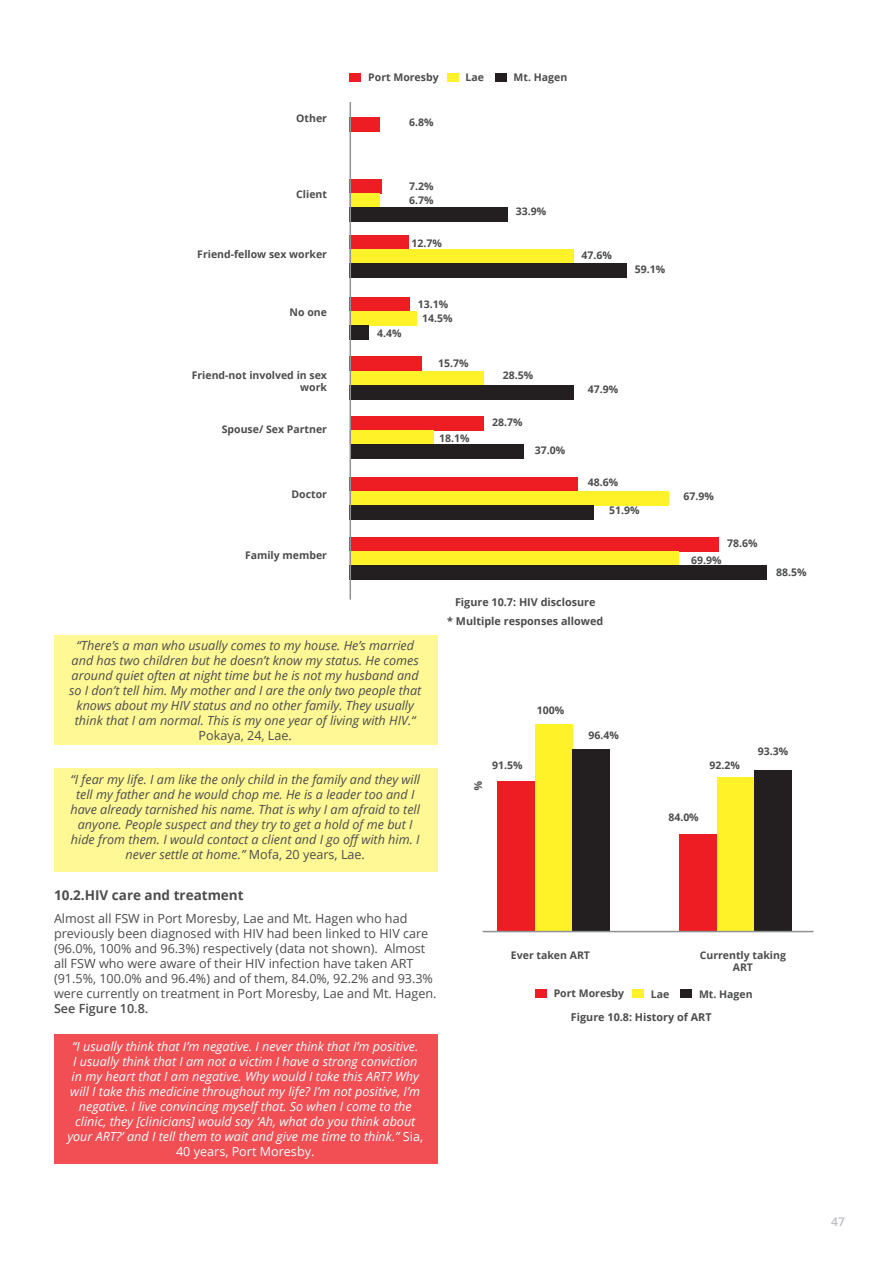
<style>
.page{position:relative;width:893px;height:1263px;background:#fff}
.page>*{position:absolute;margin:0;border:0;box-sizing:border-box;transform-origin:0 0}
.t1{font:700 13.5px "Open Sans";color:#4b4c4d}
.t2{font:italic 12.6px/15px "Open Sans";color:#4b4c4d;text-align:center}
.t3{font:italic 12.6px/15px "Open Sans";color:#fff;text-align:center}
.t4{font:12.6px/15px "Open Sans";color:#4b4c4d}
.t5{font:600 12.6px "Open Sans";color:#4b4c4d}
.t6{font:600 12px "Open Sans";color:#bcbdc0}
.t7{font:700 10.8px/18.9px "Open Sans";color:#4b4c4d;text-align:center}
.t8{font:700 10.5px/12px "Open Sans";color:#4b4c4d;text-align:center}
.s1{font-style:normal}
</style>
<div class="page">
<div style="left:54px;top:1035px;width:384px;height:129px;background:#f14f54"></div>
<div style="left:54px;top:768px;width:384px;height:104px;background:#fff894"></div>
<div style="left:54px;top:636px;width:384px;height:109px;background:#fff894"></div>
<div style="left:350px;top:118px;width:30px;height:14px;background:#ee1d23"></div>
<div style="left:350px;top:179px;width:32px;height:14px;background:#ee1d23"></div>
<div style="left:350px;top:236px;width:59px;height:14px;background:#ee1d23"></div>
<div style="left:350px;top:297px;width:60px;height:14px;background:#ee1d23"></div>
<div style="left:350px;top:357px;width:72px;height:14px;background:#ee1d23"></div>
<div style="left:350px;top:416px;width:133px;height:15px;background:#ee1d23"></div>
<div style="left:350px;top:477px;width:228px;height:14px;background:#ee1d23"></div>
<div style="left:350px;top:538px;width:369px;height:14px;background:#ee1d23"></div>
<div style="left:350px;top:193px;width:30px;height:15px;background:#fff229"></div>
<div style="left:350px;top:250px;width:224px;height:14px;background:#fff229"></div>
<div style="left:350px;top:311px;width:67px;height:15px;background:#fff229"></div>
<div style="left:350px;top:371px;width:133px;height:14px;background:#fff229"></div>
<div style="left:350px;top:431px;width:84px;height:14px;background:#fff229"></div>
<div style="left:350px;top:491px;width:319px;height:14px;background:#fff229"></div>
<div style="left:350px;top:552px;width:329px;height:14px;background:#fff229"></div>
<div style="left:350px;top:208px;width:158px;height:14px;background:#231f20"></div>
<div style="left:350px;top:264px;width:277px;height:14px;background:#231f20"></div>
<div style="left:350px;top:326px;width:19px;height:14px;background:#231f20"></div>
<div style="left:350px;top:385px;width:224px;height:14px;background:#231f20"></div>
<div style="left:350px;top:445px;width:173px;height:14px;background:#231f20"></div>
<div style="left:350px;top:505px;width:244px;height:14px;background:#231f20"></div>
<div style="left:350px;top:566px;width:417px;height:14px;background:#231f20"></div>
<hr style="left:350px;top:102px;width:1px;height:498px;background:#8f9194">
<div style="left:497px;top:781px;width:38px;height:150px;background:#ee1d23"></div>
<div style="left:679px;top:834px;width:38px;height:97px;background:#ee1d23"></div>
<div style="left:535px;top:725px;width:38px;height:206px;background:#fff229"></div>
<div style="left:717px;top:777px;width:37px;height:154px;background:#fff229"></div>
<div style="left:573px;top:749px;width:37px;height:182px;background:#231f20"></div>
<div style="left:754px;top:770px;width:38px;height:161px;background:#231f20"></div>
<hr style="left:483px;top:931px;width:330px;height:1px;background:#8f9194">
<div style="left:350px;top:73px;width:11px;height:8px;background:#ee1d23"></div>
<div style="left:447px;top:73px;width:11px;height:9px;background:#fff229"></div>
<div style="left:495px;top:73px;width:11px;height:9px;background:#231f20"></div>
<div style="left:535px;top:989px;width:11px;height:9px;background:#ee1d23"></div>
<div style="left:633px;top:990px;width:11px;height:8px;background:#fff229"></div>
<div style="left:680px;top:990px;width:12px;height:8px;background:#231f20"></div>
<p class="t8" style="left:368px;top:70px;width:72px">Port Moresby</p>
<p class="t8" style="left:466px;top:71px;width:20px">Lae</p>
<p class="t8" style="left:514px;top:71px;width:55px">Mt. Hagen</p>
<p class="t8" style="left:296px;top:112px;width:32px">Other</p>
<p class="t8" style="left:409px;top:116px;width:26px">6.8%</p>
<p class="t8" style="left:296px;top:188px;width:32px">Client</p>
<p class="t8" style="left:409px;top:179px;width:26px;line-height:13.8px;text-align:left">7.2%<br>6.7%</p>
<p class="t8" style="left:516px;top:205px;width:32px">33.9%</p>
<p class="t8" style="left:411px;top:237px;width:32px">12.7%</p>
<p class="t8" style="left:197px;top:248px;width:131px">Friend-fellow sex worker</p>
<p class="t8" style="left:582px;top:249px;width:32px">47.6%</p>
<p class="t8" style="left:635px;top:263px;width:32px">59.1%</p>
<p class="t8" style="left:290px;top:306px;width:39px">No one</p>
<p class="t8" style="left:418px;top:297px;width:36px;line-height:13.8px">13.1%<br>14.5%</p>
<p class="t8" style="left:377px;top:326px;width:26px">4.4%</p>
<p class="t8" style="left:438px;top:357px;width:32px">15.7%</p>
<p class="t8" style="left:192px;top:369px;width:137px;text-align:right">Friend-not involved in sex work</p>
<p class="t8" style="left:222px;top:423px;width:107px">Spouse/ Sex Partner</p>
<p class="t8" style="left:439px;top:432px;width:32px">18.1%</p>
<p class="t8" style="left:503px;top:369px;width:32px">28.5%</p>
<p class="t8" style="left:492px;top:416px;width:32px">28.7%</p>
<p class="t8" style="left:588px;top:383px;width:32px">47.9%</p>
<p class="t8" style="left:535px;top:443px;width:32px">37.0%</p>
<p class="t8" style="left:588px;top:476px;width:32px">48.6%</p>
<p class="t8" style="left:291px;top:488px;width:37px">Doctor</p>
<p class="t8" style="left:684px;top:490px;width:32px">67.9%</p>
<p class="t8" style="left:609px;top:504px;width:32px">51.9%</p>
<p class="t8" style="left:727px;top:537px;width:32px">78.6%</p>
<p class="t8" style="left:245px;top:549px;width:83px">Family member</p>
<p class="t8" style="left:691px;top:554px;width:32px">69.9%</p>
<p class="t8" style="left:776px;top:566px;width:32px">88.5%</p>
<p class="t7" style="left:447px;top:593px;width:158px">Figure 10.7: HIV disclosure<br>* Multiple responses allowed</p>
<p class="t2" style="left:69px;top:637px;width:354px">“There’s a man who usually comes to my house. He’s married and has two children but he doesn’t know my status. He comes around quiet often at night time but he is not my husband and so I don’t tell him. My mother and I are the only two people that knows about my HIV status and no other family. They usually think that I am normal. This is my one year of living with HIV.“</p>
<p class="t4" style="left:199px;top:727px;width:95px">Pokaya, 24, Lae.</p>
<p class="t2" style="left:70px;top:772px;width:351px">“I fear my life. I am like the only child in the family and they will tell my father and he would chop me. He is a leader too and I have already tarnished his name. That is why I am afraid to tell anyone. People suspect and they try to get a hold of me but I hide from them. I would contact a client and I go off with him. I never settle at home.” <span class="s1">Mofa, 20 years, Lae.</span></p>
<p class="t1" style="left:54px;top:885px;width:191px">10.2.HIV care and treatment</p>
<p class="t4" style="left:54px;top:911px;width:384px">Almost all FSW in Port Moresby, Lae and Mt. Hagen who had previously been diagnosed with HIV had been linked to HIV care (96.0%, 100% and 96.3%) respectively (data not shown). Almost all FSW who were aware of their HIV infection have taken ART (91.5%, 100.0% and 96.4%) and of them, 84.0%, 92.2% and 93.3% were currently on treatment in Port Moresby, Lae and Mt. Hagen.</p>
<p class="t5" style="left:54px;top:1000px;width:96px">See Figure 10.8.</p>
<p class="t3" style="left:67px;top:1039px;width:357px">“I usually think that I’m negative. I never think that I’m positive.<br>I usually think that I am not a victim I have a strong conviction in my heart that I am negative. Why would I take this ART? Why will I take this medicine throughout my life? I’m not positive, I’m negative. I live convincing myself that. So when I come to the clinic, they [clinicians] would say ‘Ah, what do you think about your ART?’ and I tell them to wait and give me time to think.” <span class="s1">Sia, 40 years, Port Moresby.</span></p>
<p class="t8" style="left:537px;top:704px;width:29px">100%</p>
<p class="t8" style="left:485px;top:781px;width:11px;rotate:90deg">%</p>
<p class="t8" style="left:492px;top:759px;width:32px">91.5%</p>
<p class="t8" style="left:588px;top:729px;width:32px">96.4%</p>
<p class="t8" style="left:710px;top:759px;width:32px">92.2%</p>
<p class="t8" style="left:668px;top:811px;width:32px">84.0%</p>
<p class="t8" style="left:758px;top:745px;width:32px">93.3%</p>
<p class="t8" style="left:511px;top:949px;width:81px">Ever taken ART</p>
<p class="t8" style="left:700px;top:949px;width:88px">Currently taking<br>ART</p>
<p class="t8" style="left:554px;top:987px;width:72px">Port Moresby</p>
<p class="t8" style="left:651px;top:987px;width:20px">Lae</p>
<p class="t8" style="left:699px;top:987px;width:55px">Mt. Hagen</p>
<p class="t7" style="left:571px;top:1007px;width:142px">Figure 10.8: History of ART</p>
<p class="t6" style="left:831px;top:1214px;width:15px">47</p>
</div>
